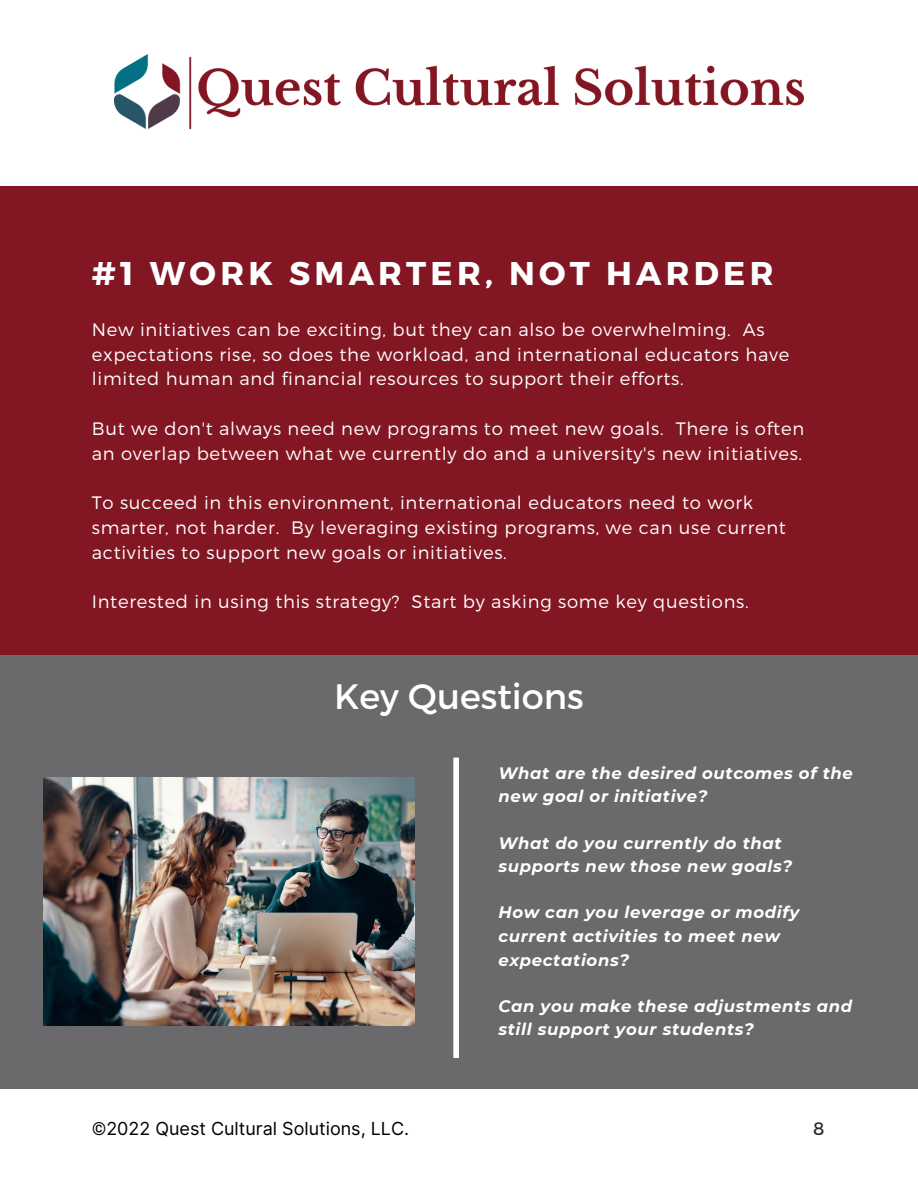
<style>
.page{position:relative;width:918px;height:1188px;background:#fff}
.page>*{position:absolute;margin:0;border:0;box-sizing:border-box;transform-origin:0 0}
.t1{font:35.25px "Montserrat";color:#fff}
.t2{font:700 32.85px "Montserrat";letter-spacing:.13em;color:#fff}
.t3{font:300 18px/24.8px "Montserrat";letter-spacing:.04em;color:#fff}
.t4{font:18px "Inter";color:#000}
.t5{font:18px "Montserrat";color:#2a2a2a}
.t6{font:italic 700 16.5px/23.7px "Montserrat";letter-spacing:.04em;color:#fff}
</style>
<div class="page">
<div style="left:0;top:186px;width:918px;height:891px;background:#831623"></div>
<img style="left:115px;top:55px;width:688px;height:74px">
<div style="left:0;top:655px;width:918px;height:433px;background:#6a6a6c"></div>
<div style="left:453px;top:758px;width:6px;height:300px;background:#fff"></div>
<img style="left:44px;top:778px;width:370px;height:247px">
<p class="t2" style="left:92px;top:252px;width:683px">#1 WORK SMARTER, NOT HARDER</p>
<p class="t3" style="left:92px;top:316px;width:699px">New initiatives can be exciting, but they can also be overwhelming. As expectations rise, so does the workload, and international educators have limited human and financial resources to support their efforts.</p>
<p class="t3" style="left:92px;top:415px;width:714px">But we don't always need new programs to meet new goals. There is often an overlap between what we currently do and a university's new initiatives.</p>
<p class="t3" style="left:92px;top:489px;width:696px">To succeed in this environment, international educators need to work smarter, not harder. By leveraging existing programs, we can use current activities to support new goals or initiatives.</p>
<p class="t3" style="left:92px;top:588px;width:658px">Interested in using this strategy? Start by asking some key questions.</p>
<p class="t1" style="left:334px;top:673px;width:251px">Key Questions</p>
<p class="t6" style="left:498px;top:761px;width:356px">What are the desired outcomes of the new goal or initiative?</p>
<p class="t6" style="left:498px;top:831px;width:295px">What do you currently do that supports new those new goals?</p>
<p class="t6" style="left:498px;top:901px;width:303px">How can you leverage or modify current activities to meet new expectations?</p>
<p class="t6" style="left:498px;top:994px;width:355px">Can you make these adjustments and still support your students?</p>
<p class="t4" style="left:92px;top:1117px;width:319px">©2022 Quest Cultural Solutions, LLC.</p>
<p class="t5" style="left:813px;top:1116px;width:13px">8</p>
</div>
